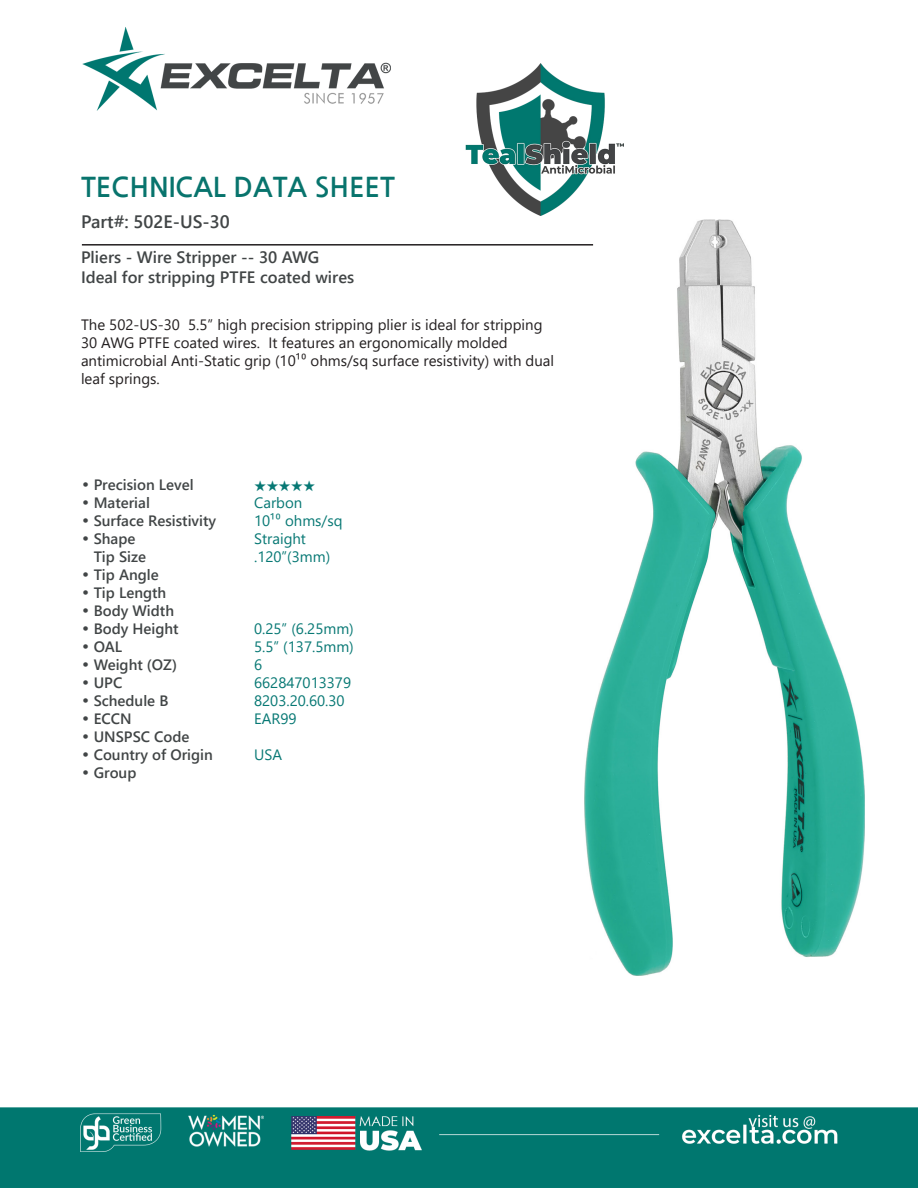
<style>
.page{position:relative;width:918px;height:1188px;background:#fff}
.page>*{position:absolute;margin:0;border:0;box-sizing:border-box;transform-origin:0 0}
.t1{font:700 27px "Nanum Gothic";color:#08746d}
.t2{font:700 18px "Yu Gothic UI";color:#414546}
.t3{font:700 16.5px "Yu Gothic UI";color:#414546}
.t4{font:15px/18px "Yu Gothic UI";color:#231f20}
.CT_s_CTM{font:700 15px "Yu Gothic UI";color:#414546}
.CT_s_CTM-2{font:15px "Yu Gothic UI";color:#077874}
.CT_s_CTM-3{font:500 15px "ITC Zapf Dingbats";color:#077874}
.s1{font-family:"Century Gothic";font-weight:400}
</style>
<div class="page">
<img style="left:0;top:27px;width:918px;height:1161px">
<img style="left:584px;top:220px;width:281px;height:756px">
<hr style="left:82px;top:244px;width:511px;height:2px;background:#231f20">
<img style="left:465px;top:64px;width:159px;height:151px">
<p class="t1" style="left:81px;top:173px;width:315px">TECHNICAL DATA SHEET</p>
<p class="t2" style="left:81px;top:212px;width:150px">Part#: 502E-US-30</p>
<p class="t3" style="left:81px;top:247px;width:240px">Pliers - Wire Stripper -- 30 AWG</p>
<p class="t3" style="left:81px;top:267px;width:275px">Ideal for stripping PTFE coated wires</p>
<p class="t4" style="left:81px;top:313px;width:475px">The 502-US-30 5.5” high precision stripping plier is ideal for stripping 30 AWG PTFE coated wires. It features an ergonomically molded antimicrobial Anti-Static grip (10¹⁰ ohms/sq surface resistivity) with dual leaf springs.</p>
<p class="CT_s_CTM" style="left:81px;top:476px;width:114px"><span class="s1">•</span> Precision Level</p>
<p class="CT_s_CTM-3" style="left:254px;top:479px;width:63px">★★★★★</p>
<p class="CT_s_CTM" style="left:81px;top:494px;width:70px"><span class="s1">•</span> Material</p>
<p class="CT_s_CTM-2" style="left:254px;top:489px;width:50px">Carbon</p>
<p class="CT_s_CTM" style="left:81px;top:512px;width:137px"><span class="s1">•</span> Surface Resistivity</p>
<p class="CT_s_CTM-2" style="left:254px;top:507px;width:90px">10¹⁰ ohms/sq</p>
<p class="CT_s_CTM" style="left:81px;top:530px;width:56px"><span class="s1">•</span> Shape</p>
<p class="CT_s_CTM-2" style="left:254px;top:525px;width:53px">Straight</p>
<p class="CT_s_CTM" style="left:94px;top:548px;width:54px">Tip Size</p>
<p class="CT_s_CTM-2" style="left:254px;top:543px;width:78px">.120”(3mm)</p>
<p class="CT_s_CTM" style="left:81px;top:566px;width:79px"><span class="s1">•</span> Tip Angle</p>
<p class="CT_s_CTM" style="left:81px;top:584px;width:87px"><span class="s1">•</span> Tip Length</p>
<p class="CT_s_CTM" style="left:81px;top:602px;width:95px"><span class="s1">•</span> Body Width</p>
<p class="CT_s_CTM" style="left:81px;top:620px;width:99px"><span class="s1">•</span> Body Height</p>
<p class="CT_s_CTM-2" style="left:254px;top:615px;width:101px">0.25” (6.25mm)</p>
<p class="CT_s_CTM" style="left:81px;top:638px;width:43px"><span class="s1">•</span> OAL</p>
<p class="CT_s_CTM-2" style="left:254px;top:633px;width:101px">5.5” (137.5mm)</p>
<p class="CT_s_CTM" style="left:81px;top:656px;width:98px"><span class="s1">•</span> Weight (OZ)</p>
<p class="CT_s_CTM-2" style="left:254px;top:651px;width:10px">6</p>
<p class="CT_s_CTM" style="left:81px;top:674px;width:43px"><span class="s1">•</span> UPC</p>
<p class="CT_s_CTM-2" style="left:254px;top:669px;width:99px">662847013379</p>
<p class="CT_s_CTM" style="left:81px;top:692px;width:89px"><span class="s1">•</span> Schedule B</p>
<p class="CT_s_CTM-2" style="left:254px;top:687px;width:92px">8203.20.60.30</p>
<p class="CT_s_CTM" style="left:81px;top:710px;width:52px"><span class="s1">•</span> ECCN</p>
<p class="CT_s_CTM-2" style="left:254px;top:705px;width:44px">EAR99</p>
<p class="CT_s_CTM" style="left:81px;top:728px;width:110px"><span class="s1">•</span> UNSPSC Code</p>
<p class="CT_s_CTM" style="left:81px;top:746px;width:133px"><span class="s1">•</span> Country of Origin</p>
<p class="CT_s_CTM-2" style="left:254px;top:741px;width:29px">USA</p>
<p class="CT_s_CTM" style="left:81px;top:764px;width:57px"><span class="s1">•</span> Group</p>
</div>
